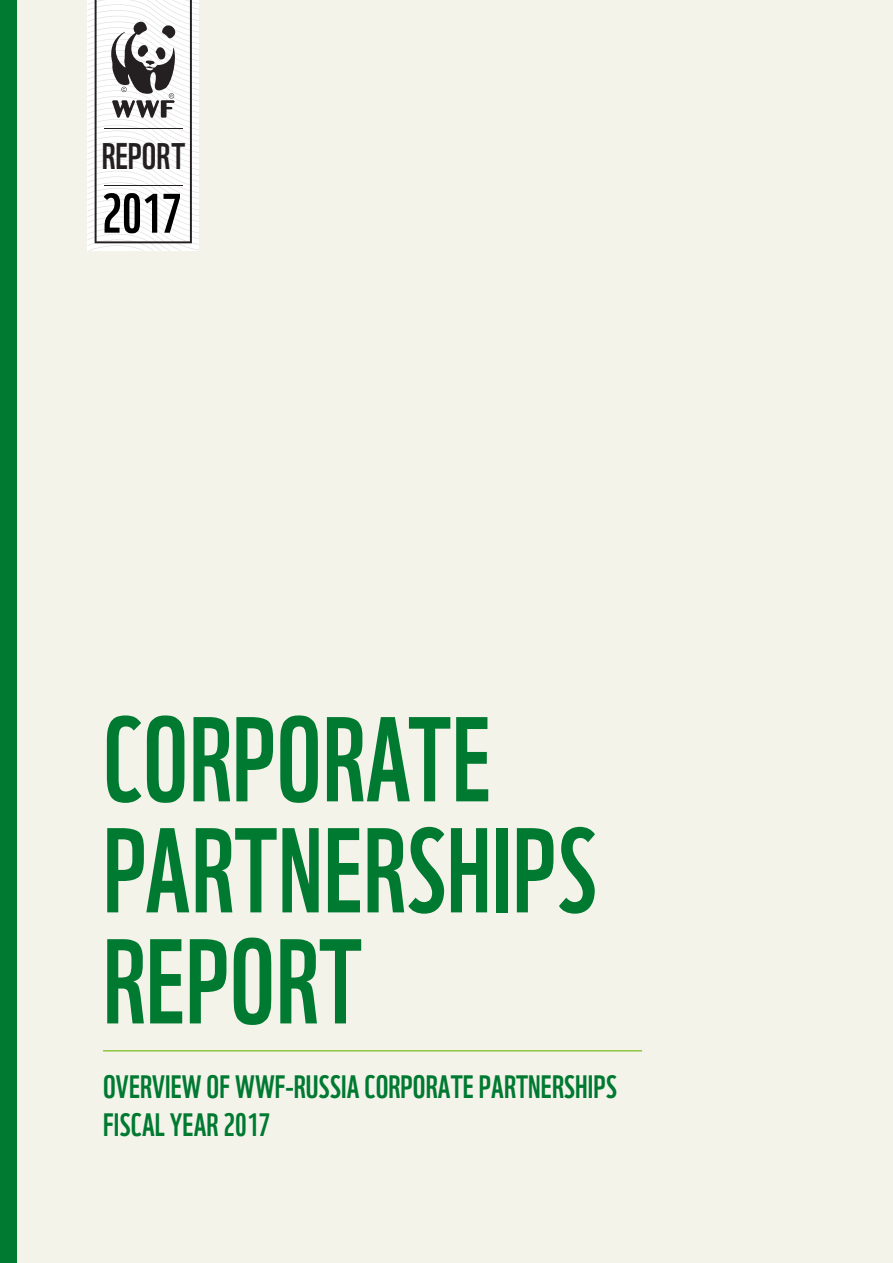
<style>
.page{position:relative;width:893px;height:1263px;background:#f4f3ea}
.page>*{position:absolute;margin:0;border:0;box-sizing:border-box;transform-origin:0 0}
.t1{font:117px/111px "WWF";letter-spacing:.01em;color:#007931;scale:.95 1}
.t2{font:54px "WWF";color:#000}
.t3{font:36px "WWF";color:#241f21}
.t4{font:31.5px/37.8px "WWF";letter-spacing:.005em;color:#007931}
</style>
<div class="page">
<div style="left:0;top:0;width:17px;height:1263px;background:#007931"></div>
<hr style="left:103px;top:1050px;width:539px;height:1px;background:#8dc63f">
<svg style="left:87px;top:0;width:112px;height:251px"></svg>
<p class="t3" style="left:102px;top:128px;width:85px">REPORT</p>
<h2 class="t2" style="left:102px;top:171px;width:81px">2017</h2>
<h1 class="t1" style="left:103px;top:692px;width:521px">CORPORATE<br>PARTNERSHIPS<br>REPORT</h1>
<p class="t4" style="left:103px;top:1065px;width:515px">OVERVIEW OF WWF-RUSSIA CORPORATE PARTNERSHIPS<br>FISCAL YEAR 2017</p>
</div>
